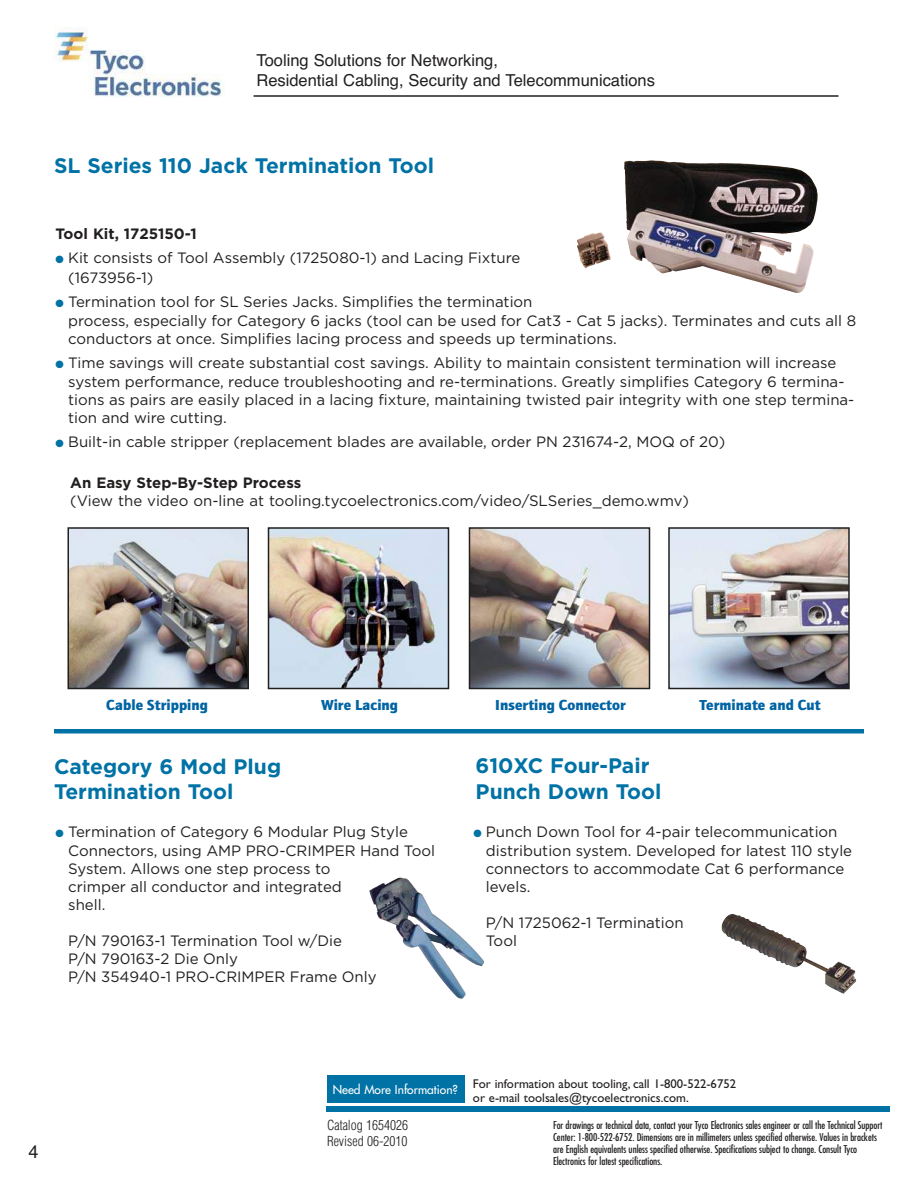
<style>
.page{position:relative;width:918px;height:1188px;background:#fff}
.page>*{position:absolute;margin:0;border:0;box-sizing:border-box;transform-origin:0 0}
.t1{font:700 21px/25.2px "Gotham";color:#0072a5}
.t2{font:15px/18.5px "Gotham";color:#221f1f}
.t3{font:900 15px "Quay Sans";color:#0063a3}
.t4{font:700 15px "Gotham";color:#221f1f}
.t5{font:300 condensed 13.5px/16.2px "Helvetica";color:#221f1f}
.t6{font:12.75px/13.5px "Gill Sans";color:#221f1f}
.t7{font:condensed 10.5px/12px "Futura";letter-spacing:-.005em;color:#221f1f}
.t8{font:8.85px "Helvetica";color:#221f1f}
.t9{font:8.1px "Helvetica";color:#221f1f}
.s1{color:#0072a5}
</style>
<div class="page">
<div style="left:327px;top:1106px;width:563px;height:5px;background:#0072a5"></div>
<div style="left:327px;top:1075px;width:137px;height:28px;background:#0072a5"></div>
<img style="left:54px;top:28px;width:171px;height:69px">
<hr style="left:254px;top:95px;width:585px;height:2px;background:#221f1f">
<img style="left:624px;top:160px;width:194px;height:133px">
<img style="left:71px;top:530px;width:175px;height:156px">
<div style="left:68px;top:527px;width:181px;height:162px;border:2px solid #221f1f"></div>
<img style="left:271px;top:530px;width:175px;height:156px">
<div style="left:268px;top:527px;width:181px;height:162px;border:2px solid #221f1f"></div>
<img style="left:472px;top:530px;width:175px;height:156px">
<div style="left:469px;top:527px;width:181px;height:162px;border:2px solid #221f1f"></div>
<img style="left:671px;top:530px;width:176px;height:156px">
<div style="left:668px;top:527px;width:182px;height:162px;border:2px solid #221f1f"></div>
<img style="left:369px;top:878px;width:115px;height:121px">
<hr style="left:54px;top:729px;width:810px;height:4px;background:#0072a5">
<img style="left:721px;top:914px;width:135px;height:80px">
<p class="t9" style="left:256px;top:58px;width:243px">Tooling Solutions for Networking,</p>
<p class="t9" style="left:256px;top:78px;width:400px">Residential Cabling, Security and Telecommunications</p>
<h1 class="t1" style="left:54px;top:154px;width:382px">SL Series 110 Jack Termination Tool</h1>
<p class="t4" style="left:56px;top:227px;width:143px">Tool Kit, 1725150-1</p>
<p class="t2" style="left:68px;top:249px;width:454px;line-height:19.4px;text-indent:-13px"><span class="s1">●</span> Kit consists of Tool Assembly (1725080-1) and Lacing Fixture (1673956-1)</p>
<p class="t2" style="left:68px;top:292px;width:789px;text-indent:-13px"><span class="s1">●</span> Termination tool for SL Series Jacks. Simplifies the termination<br>process, especially for Category 6 jacks (tool can be used for Cat3 - Cat 5 jacks). Terminates and cuts all 8 conductors at once. Simplifies lacing process and speeds up terminations.</p>
<p class="t2" style="left:68px;top:354px;width:788px;text-indent:-13px"><span class="s1">●</span> Time savings will create substantial cost savings. Ability to maintain consistent termination will increase system performance, reduce troubleshooting and re-terminations. Greatly simplifies Category 6 termina&shy;tions as pairs are easily placed in a lacing fixture, maintaining twisted pair integrity with one step termina&shy;tion and wire cutting.</p>
<p class="t2" style="left:56px;top:433px;width:671px"><span class="s1">●</span> Built-in cable stripper (replacement blades are available, order PN 231674-2, MOQ of 20)</p>
<p class="t4" style="left:70px;top:476px;width:233px">An Easy Step-By-Step Process</p>
<p class="t2" style="left:70px;top:492px;width:620px">(View the video on-line at tooling.tycoelectronics.com/video/SLSeries_demo.wmv)</p>
<p class="t3" style="left:106px;top:700px;width:103px">Cable Stripping</p>
<p class="t3" style="left:321px;top:700px;width:78px">Wire Lacing</p>
<p class="t3" style="left:495px;top:700px;width:132px">Inserting Connector</p>
<p class="t3" style="left:700px;top:700px;width:123px">Terminate and Cut</p>
<h1 class="t1" style="left:54px;top:754px;width:229px">Category 6 Mod Plug<br>Termination Tool</h1>
<h1 class="t1" style="left:476px;top:754px;width:187px">610XC Four-Pair<br>Punch Down Tool</h1>
<p class="t2" style="left:68px;top:823px;width:368px;text-indent:-13px"><span class="s1">●</span> Termination of Category 6 Modular Plug Style Connectors, using AMP PRO-CRIMPER Hand Tool System. Allows one step process to<br>crimper all conductor and integrated<br>shell.</p>
<p class="t2" style="left:68px;top:932px;width:310px;line-height:18px">P/N 790163-1 Termination Tool w/Die<br>P/N 790163-2 Die Only<br>P/N 354940-1 PRO-CRIMPER Frame Only</p>
<p class="t2" style="left:486px;top:823px;width:368px;text-indent:-12px"><span class="s1">●</span> Punch Down Tool for 4-pair telecommunication distribution system. Developed for latest 110 style connectors to accommodate Cat 6 performance levels.</p>
<p class="t2" style="left:486px;top:914px;width:200px;line-height:18px">P/N 1725062-1 Termination<br>Tool</p>
<p class="t8" style="left:28px;top:1150px;width:12px">4</p>
<p class="t6" style="left:473px;top:1078px;width:265px;text-indent:-140px"><sub>Need</sub> <sub>More</sub> <sub>Information?</sub> For information about tooling, call 1-800-522-6752 or e-mail toolsales@tycoelectronics.com.</p>
<p class="t5" style="left:327px;top:1118px;width:83px">Catalog 1654026<br>Revised 06-2010</p>
<p class="t7" style="left:553px;top:1119px;width:331px">For drawings or technical data, contact your Tyco Electronics sales engineer or call the Technical Support Center: 1-800-522-6752. Dimensions are in millimeters unless specified otherwise. Values in brackets are English equivalents unless specified otherwise. Specifications subject to change. Consult Tyco Electronics for latest specifications.</p>
</div>
